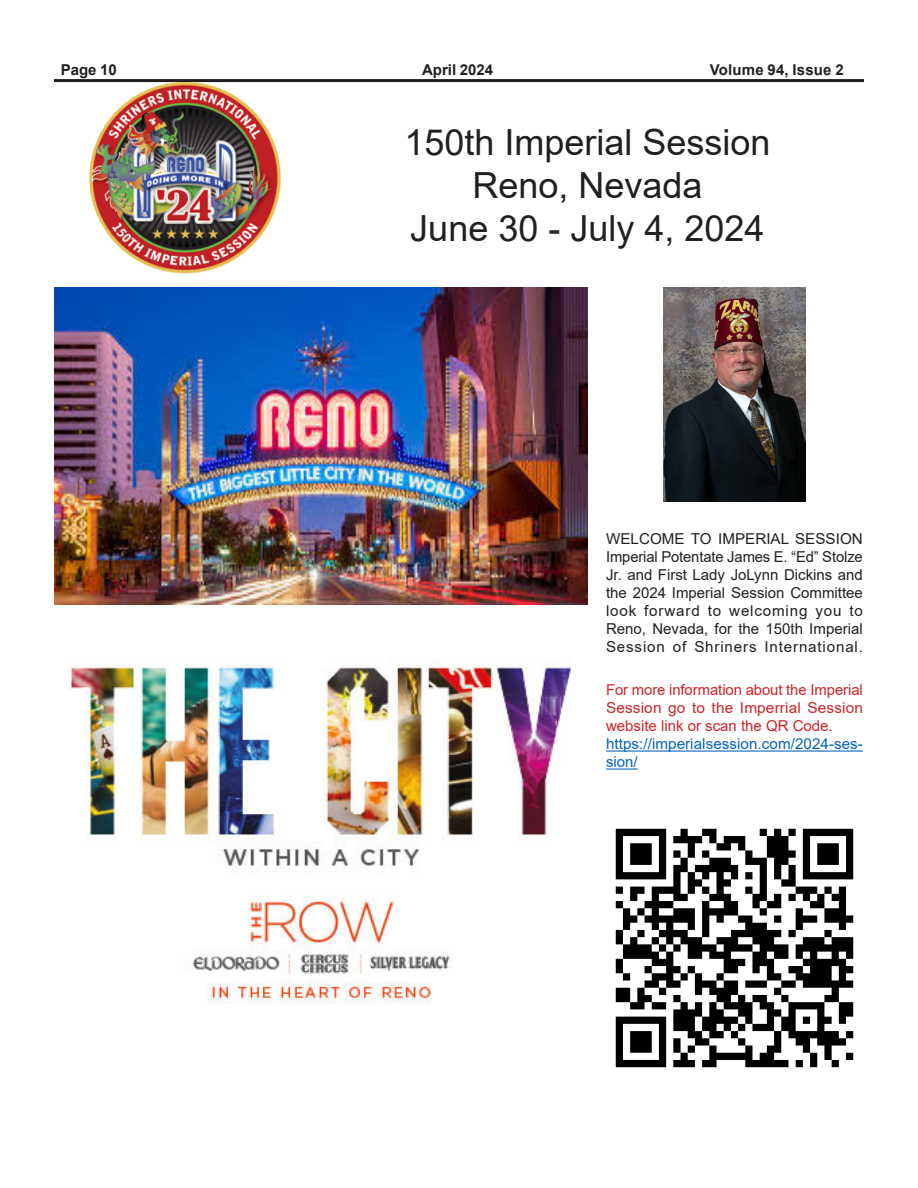
<style>
.page{position:relative;width:918px;height:1188px;background:#fff}
.page>*{position:absolute;margin:0;border:0;box-sizing:border-box;transform-origin:0 0}
.t1{font:36px "Arial";color:#231f20}
.Text_Justified{font:15px/18px "Arial";letter-spacing:.005em;color:#231f20;text-align:justify}
.Text_Justified-2{font:15px/18px "Arial";letter-spacing:.005em;color:#d1232a;text-align:justify}
.Text_Justified-3{font:15px/18px "Arial";letter-spacing:.005em;color:#0563c1}
.t2{font:700 15px "Arial";color:#231f20}
</style>
<div class="page">
<hr style="left:54px;top:79px;width:810px;height:3px;background:#231f20">
<img style="left:86px;top:82px;width:195px;height:192px">
<img style="left:54px;top:287px;width:533px;height:318px">
<img style="left:69px;top:666px;width:503px;height:337px">
<img style="left:663px;top:287px;width:143px;height:214px">
<hr style="left:606px;top:751px;width:257px;height:1px;background:#0563c1">
<hr style="left:606px;top:769px;width:32px;height:1px;background:#0563c1">
<img style="left:615px;top:828px;width:239px;height:240px">
<p class="t2" style="left:61px;top:59px;width:58px">Page 10</p>
<p class="t2" style="left:422px;top:59px;width:73px">April 2024</p>
<p class="t2" style="left:710px;top:59px;width:135px">Volume 94, Issue 2</p>
<p class="t1" style="left:404px;top:117px;width:368px">150th Imperial Session</p>
<p class="t1" style="left:472px;top:160px;width:232px">Reno, Nevada</p>
<p class="t1" style="left:410px;top:204px;width:356px">June 30 - July 4, 2024</p>
<p class="Text_Justified" style="left:606px;top:530px;width:258px">WELCOME TO IMPERIAL SESSION</p>
<p class="Text_Justified" style="left:606px;top:548px;width:259px">Imperial Potentate James E. “Ed” Stolze Jr. and First Lady JoLynn Dickins and the 2024 Imperial Session Committee look forward to welcoming you to Reno, Nevada, for the 150th Imperial Session of Shriners International.</p>
<p class="Text_Justified-2" style="left:606px;top:681px;width:259px">For more information about the Imperial Session go to the Imperrial Session website link or scan the QR Code.</p>
<p class="Text_Justified-3" style="left:606px;top:735px;width:258px">https://imperialsession.com/2024-ses&shy;sion/</p>
</div>
